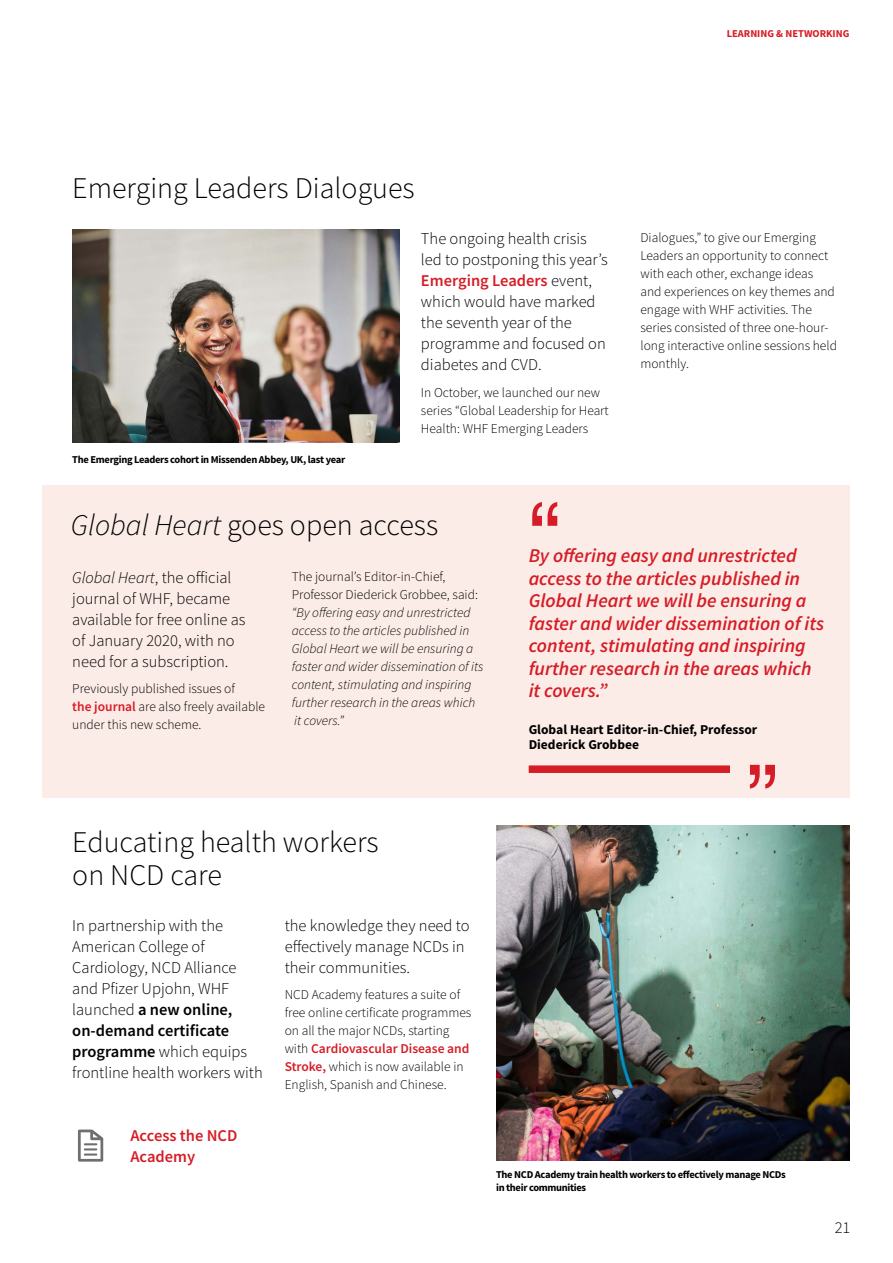
<style>
.page{position:relative;width:893px;height:1263px;background:#fff}
.page>*{position:absolute;margin:0;border:0;box-sizing:border-box;transform-origin:0 0}
.t1{font:93.15px "Helvetica";color:#d61c26}
.t2{font:300 30px/33px "Source Sans Pro";color:#000}
.t3{font:italic 600 19.5px/22.5px "Source Sans Pro";color:#d61c26}
.t4{font:300 16.5px/21px "Source Sans Pro";color:#000}
.t5{font:600 16.5px/21px "Source Sans Pro";color:#d61c26}
.t6{font:300 13.5px/18px "Source Sans Pro";color:#000}
.t7{font:italic 300 13.5px/18px "Source Sans Pro";color:#000}
.t8{font:700 13.5px "Source Sans Pro";color:#000}
.t9{font:700 10.5px/12.6px "Source Sans Pro";letter-spacing:-.03em;color:#000}
.t10{font:700 10.5px "Source Sans Pro";color:#d61c26}
.s1{font-weight:600;color:#d61c26}
.s2{font-style:italic}
.s3{font-weight:600}
</style>
<div class="page">
<div style="left:43px;top:485px;width:807px;height:312px;background:#fcece7"></div>
<img style="left:72px;top:230px;width:328px;height:213px">
<img style="left:496px;top:826px;width:353px;height:335px">
<svg style="left:78px;top:1129px;width:25px;height:32px"></svg>
<div style="left:529px;top:765px;width:201px;height:8px;background:#d61c26"></div>
<p class="t10" style="left:727px;top:27px;width:124px">LEARNING &amp; NETWORKING</p>
<h2 class="t2" style="left:72px;top:171px;width:344px">Emerging Leaders Dialogues</h2>
<p class="t9" style="left:72px;top:453px;width:274px">The Emerging Leaders cohort in Missenden Abbey, UK, last year</p>
<p class="t4" style="left:421px;top:228px;width:188px">The ongoing health crisis led to postponing this year’s<br><span class="s1">Emerging Leaders</span> event, which would have marked the seventh year of the programme and focused on diabetes and CVD.</p>
<p class="t6" style="left:421px;top:383px;width:189px">In October, we launched our new series “Global Leadership for Heart<br>Health: WHF Emerging Leaders</p>
<h2 class="t2" style="left:71px;top:508px;width:369px"><span class="s2">Global Heart</span> goes open access</h2>
<h1 class="t1" style="left:529px;top:465px;width:33px">“</h1>
<p class="t6" style="left:640px;top:228px;width:198px">Dialogues,” to give our Emerging<br>Leaders an opportunity to connect with each other, exchange ideas and experiences on key themes and engage with WHF activities. The series consisted of three one-hour&shy;long interactive online sessions held monthly.</p>
<p class="t4" style="left:72px;top:567px;width:175px"><span class="s2">Global Heart</span>, the official journal of WHF, became available for free online as of January 2020, with no need for a subscription.</p>
<p class="t6" style="left:72px;top:680px;width:194px">Previously published issues of<br><span class="s1">the journal</span> are also freely available under this new scheme.</p>
<p class="t6" style="left:292px;top:567px;width:188px">The journal’s Editor-in-Chief,<br>Professor Diederick Grobbee, said:</p>
<p class="t7" style="left:292px;top:603px;width:193px">“By offering easy and unrestricted access to the articles published in<br>Global Heart we will be ensuring a faster and wider dissemination of its content, stimulating and inspiring further research in the areas which it covers.”</p>
<h3 class="t3" style="left:529px;top:544px;width:297px">By offering easy and unrestricted access to the articles published in<br>Global Heart we will be ensuring a faster and wider dissemination of its content, stimulating and inspiring further research in the areas which it covers.”</h3>
<p class="t8" style="left:529px;top:721px;width:230px">Global Heart Editor-in-Chief, Professor</p>
<h1 class="t1" style="left:778px;top:825px;width:33px;rotate:-180deg">“</h1>
<p class="t8" style="left:529px;top:736px;width:112px">Diederick Grobbee</p>
<h2 class="t2" style="left:72px;top:825px;width:308px">Educating health workers on NCD care</h2>
<p class="t4" style="left:72px;top:915px;width:192px">In partnership with the<br>American College of<br>Cardiology, NCD Alliance and Pfizer Upjohn, WHF launched <span class="s3">a new online, on-demand certificate programme</span> which equips frontline health workers with</p>
<p class="t4" style="left:285px;top:915px;width:186px">the knowledge they need to effectively manage NCDs in their communities.</p>
<p class="t6" style="left:285px;top:986px;width:188px">NCD Academy features a suite of free online certificate programmes on all the major NCDs, starting with <span class="s1">Cardiovascular Disease and<br>Stroke,</span> which is now available in<br>English, Spanish and Chinese.</p>
<p class="t5" style="left:130px;top:1124px;width:109px">Access the NCD<br>Academy</p>
<p class="t9" style="left:496px;top:1168px;width:291px">The NCD Academy train health workers to effectively manage NCDs in their communities</p>
<p class="t4" style="left:835px;top:1217px;width:17px">21</p>
</div>
